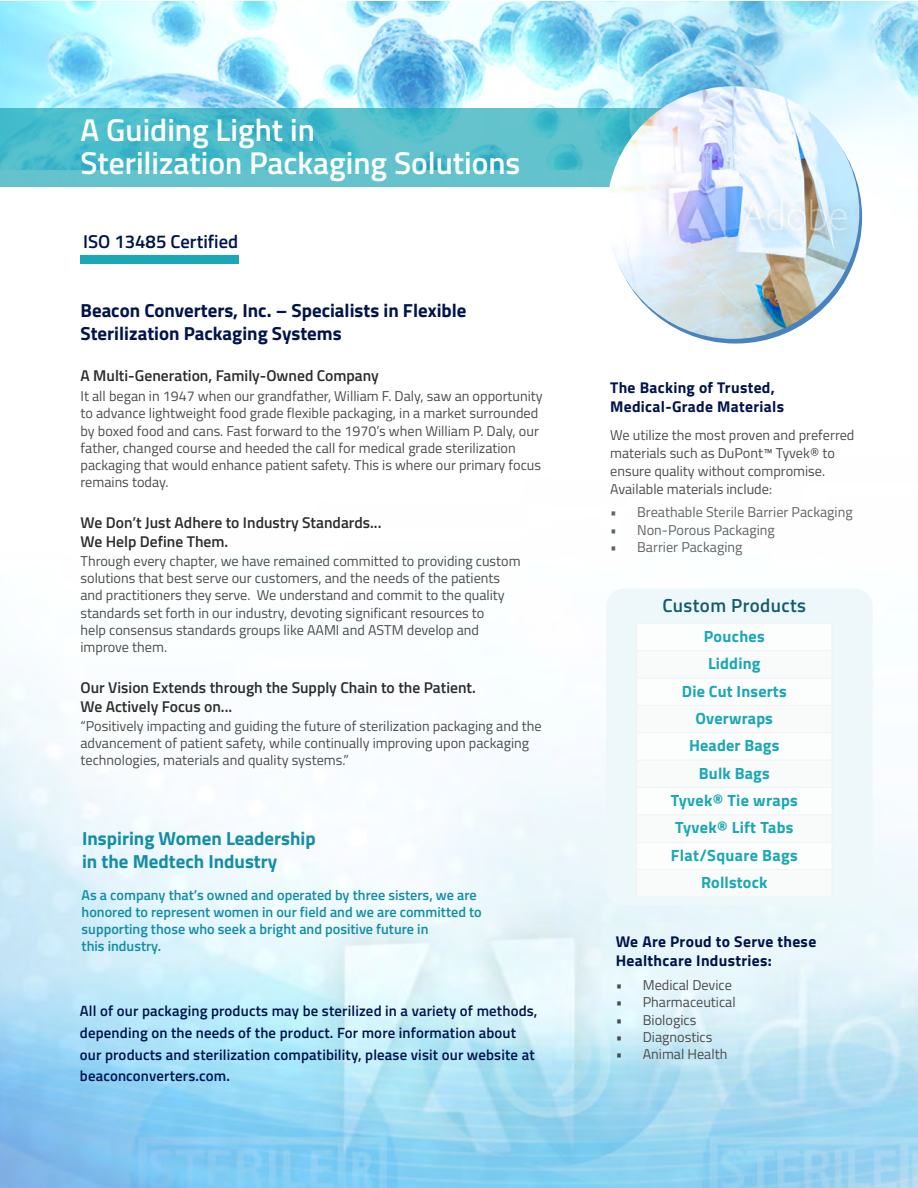
<style>
.page{position:relative;width:918px;height:1188px;background:#fff}
.page>*{position:absolute;margin:0;border:0;box-sizing:border-box;transform-origin:0 0}
.t1{font:600 31.5px/32.5px "Titillium Web";color:#fff}
.t2{font:700 18.9px/22.6px "Titillium Web";color:#00144c}
.t3{font:700 18.9px/22.6px "Titillium Web";color:#148da6}
.t4{font:600 18.9px "Titillium Web";letter-spacing:.02em;color:#145b6c}
.t5{font:600 18.6px "Titillium Web";color:#00144c}
.t6{font:700 16.2px/27.3px "Titillium Web";letter-spacing:.01em;color:#1ba7b6;text-align:center}
.t7{font:600 15.6px/18.8px "Titillium Web";color:#2b2c2b}
.t8{font:700 15.6px/18.8px "Titillium Web";letter-spacing:.02em;color:#00144c}
.t9{font:600 14.85px/21.6px "Titillium Web";letter-spacing:.01em;color:#00144c}
.t10{font:14.25px/17.1px "Titillium Web";color:#4b4c4c}
.t11{font:600 14.25px/17.1px "Titillium Web";color:#148da6}
.t12{font:14.25px "Titillium Web";color:#626362}
.s1{font-size:14.1px}
</style>
<div class="page">
<img style="left:0;top:2px;width:918px;height:1186px">
<svg style="left:0;top:108px;width:661px;height:79px;background:#52bdcb"></svg>
<svg style="left:609px;top:91px;width:253px;height:253px"></svg>
<div style="left:81px;top:255px;width:158px;height:9px;background:#1ba7b6"></div>
<div style="left:606px;top:588px;width:267px;height:318px;background:#eef8fb;border-radius:18px"></div>
<div style="left:637px;top:624px;width:194px;height:26px;background:#fcfdfd"></div>
<div style="left:637px;top:652px;width:194px;height:244px;background:#f9fafa"></div>
<hr style="left:636px;top:623px;width:196px;height:1px;background:#edf4f4">
<hr style="left:636px;top:650px;width:196px;height:1px;background:#edf4f4">
<hr style="left:636px;top:678px;width:196px;height:1px;background:#edf4f4">
<hr style="left:636px;top:705px;width:196px;height:1px;background:#edf4f4">
<hr style="left:636px;top:732px;width:196px;height:1px;background:#edf4f4">
<hr style="left:636px;top:760px;width:196px;height:1px;background:#edf4f4">
<hr style="left:636px;top:787px;width:196px;height:1px;background:#edf4f4">
<hr style="left:636px;top:815px;width:196px;height:1px;background:#edf4f4">
<hr style="left:636px;top:842px;width:196px;height:1px;background:#edf4f4">
<hr style="left:636px;top:869px;width:196px;height:1px;background:#edf4f4">
<hr style="left:636px;top:897px;width:196px;height:1px;background:#edf4f4">
<img style="left:607px;top:86px;width:252px;height:253px;border-radius:126px">
<h1 class="t1" style="left:81px;top:112px;width:441px">A Guiding Light in<br>Sterilization Packaging Solutions</h1>
<h3 class="t5" style="left:83px;top:228px;width:157px">ISO 13485 Certified</h3>
<h2 class="t2" style="left:81px;top:298px;width:388px">Beacon Converters, Inc. – Specialists in Flexible<br>Sterilization Packaging Systems</h2>
<p class="t7" style="left:81px;top:365px;width:300px">A Multi-Generation, Family-Owned Company</p>
<p class="t10" style="left:81px;top:387px;width:464px">It all began in 1947 when our grandfather, William F. Daly, saw an opportunity to advance lightweight food grade flexible packaging, in a market surrounded by boxed food and cans. Fast forward to the 1970’s when William P. Daly, our father, changed course and heeded the call for medical grade sterilization packaging that would enhance patient safety. This is where our primary focus remains today.</p>
<p class="t7" style="left:81px;top:513px;width:302px">We Don’t Just Adhere to Industry Standards...<br>We Help Define Them.</p>
<p class="t10" style="left:81px;top:552px;width:442px">Through every chapter, we have remained committed to providing custom solutions that best serve our customers, and the needs of the patients and practitioners they serve. We understand and commit to the quality standards set forth in our industry, devoting significant resources to<br>help consensus standards groups like AAMI and ASTM develop and improve them.</p>
<p class="t7" style="left:81px;top:678px;width:397px">Our Vision Extends through the Supply Chain to the Patient.<br>We Actively Focus on...</p>
<p class="t10" style="left:81px;top:717px;width:463px">“Positively impacting and guiding the future of sterilization packaging and the advancement of patient safety, while continually improving upon packaging technologies, materials and quality systems.”</p>
<h2 class="t3" style="left:82px;top:826px;width:235px">Inspiring Women Leadership in the Medtech Industry</h2>
<p class="t11" style="left:82px;top:886px;width:402px">As a company that’s owned and operated by three sisters, we are honored to represent women in our field and we are committed to supporting those who seek a bright and positive future in<br>this industry.</p>
<p class="t9" style="left:80px;top:1000px;width:459px">All of our packaging products may be sterilized in a variety of methods, depending on the needs of the product. For more information about our products and sterilization compatibility, please visit our website at beaconconverters.com.</p>
<p class="t8" style="left:610px;top:377px;width:175px">The Backing of Trusted,<br>Medical-Grade Materials</p>
<p class="t10" style="left:610px;top:425px;width:246px;line-height:18px">We utilize the most proven and preferred materials such as DuPont™ Tyvek® to ensure quality without compromise.<br>Available materials include<span class="s1">:</span></p>
<p class="t12" style="left:610px;top:502px;width:244px">• Breathable Sterile Barrier Packaging</p>
<p class="t12" style="left:610px;top:519px;width:166px">• Non-Porous Packaging</p>
<p class="t12" style="left:610px;top:536px;width:134px">• Barrier Packaging</p>
<h2 class="t4" style="left:662px;top:591px;width:145px">Custom Products</h2>
<p class="t6" style="left:671px;top:622px;width:129px">Pouches<br>Lidding<br>Die Cut Inserts<br>Overwraps<br>Header Bags<br>Bulk Bags<br>Tyvek® Tie wraps<br>Tyvek® Lift Tabs<br>Flat/Square Bags<br>Rollstock</p>
<p class="t8" style="left:616px;top:931px;width:202px;line-height:19.5px">We Are Proud to Serve these<br>Healthcare Industries:</p>
<p class="t10" style="left:616px;top:976px;width:118px">• Medical Device</p>
<p class="t10" style="left:616px;top:993px;width:121px">• Pharmaceutical</p>
<p class="t10" style="left:616px;top:1010px;width:82px">• Biologics</p>
<p class="t10" style="left:616px;top:1027px;width:98px">• Diagnostics</p>
<p class="t10" style="left:616px;top:1045px;width:113px">• Animal Health</p>
</div>
